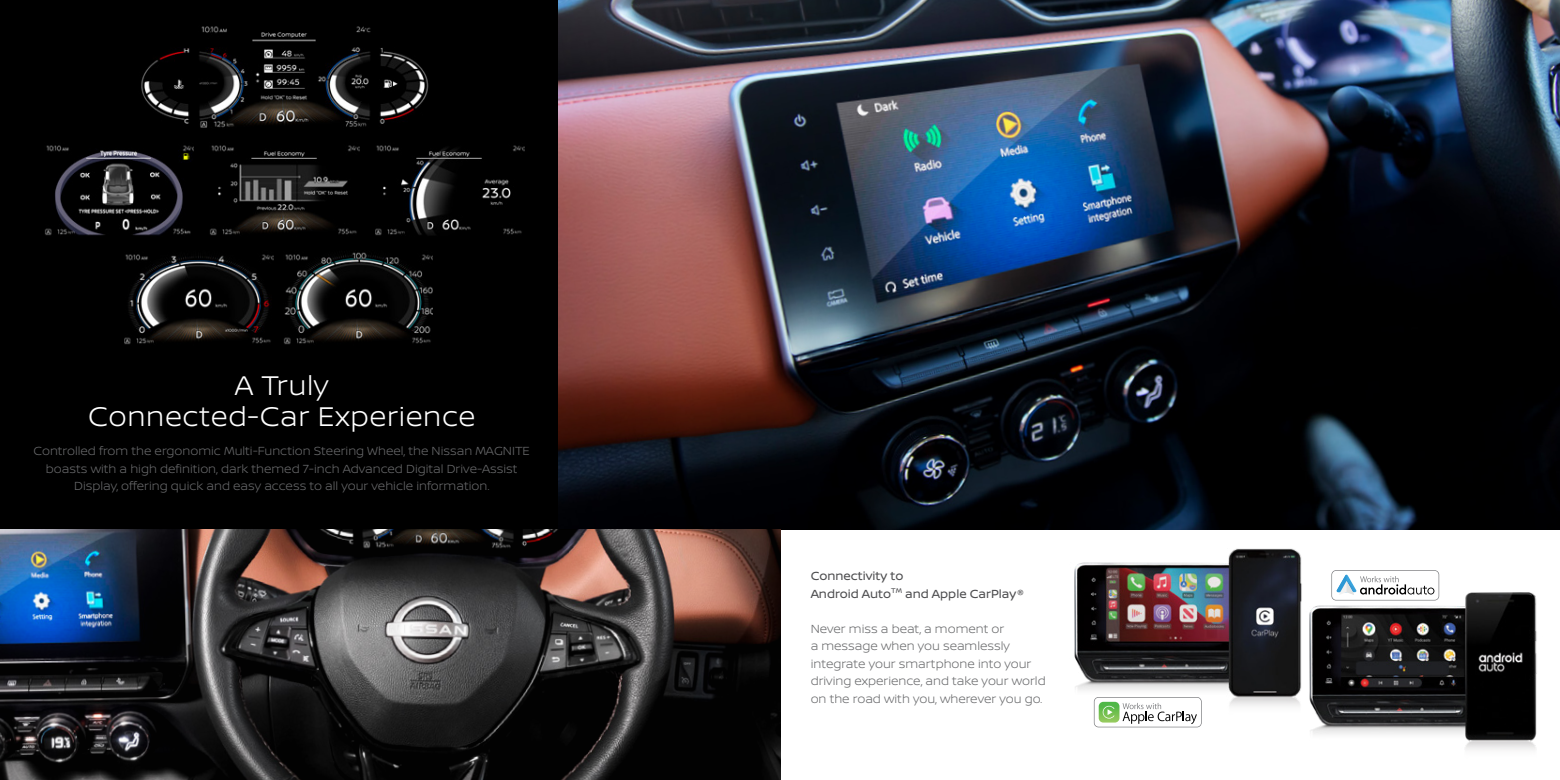
<style>
.page{position:relative;width:1560px;height:780px;background:#fff}
.page>*{position:absolute;margin:0;border:0;box-sizing:border-box;transform-origin:0 0}
.t1{font:300 28.75px/31.2px "Nissan Brand";letter-spacing:.02em;color:#fff;text-align:center}
.t2{font:300 12.5px/17.5px "Nissan Brand";color:#696a6c}
.t3{font:12.5px/17.5px "Nissan Brand";color:#4d4d4f}
</style>
<div class="page">
<div style="left:0;top:0;width:586px;height:529px;background:#000"></div>
<img style="left:558px;top:0;width:1001px;height:529px">
<img style="left:0;top:529px;width:780px;height:251px">
<img style="left:141px;top:26px;width:288px;height:102px">
<img style="left:375px;top:145px;width:149px;height:91px">
<img style="left:45px;top:145px;width:149px;height:91px">
<img style="left:210px;top:145px;width:149px;height:91px">
<img style="left:124px;top:254px;width:149px;height:91px">
<img style="left:284px;top:252px;width:149px;height:93px">
<img style="left:1074px;top:548px;width:228px;height:180px">
<img style="left:1237px;top:575px;width:300px;height:175px">
<svg style="left:1331px;top:570px;width:107px;height:30px"></svg>
<div style="left:1331px;top:571px;width:107px;height:29px;background:#fff;border-radius:4px"></div>
<svg style="left:1336px;top:574px;width:98px;height:20px"></svg>
<svg style="left:1093px;top:697px;width:108px;height:30px"></svg>
<div style="left:1094px;top:697px;width:106px;height:29px;background:#fff;border-radius:4px"></div>
<svg style="left:1098px;top:701px;width:98px;height:23px"></svg>
<h1 class="t1" style="left:88px;top:368px;width:388px">A Truly<br>Connected-Car Experience</h1>
<p class="t2" style="left:33px;top:441px;width:498px;text-align:center">Controlled from the ergonomic Multi-Function Steering Wheel, the Nissan MAGNITE boasts with a high definition, dark themed 7-inch Advanced Digital Drive-Assist<br>Display, offering quick and easy access to all your vehicle information.</p>
<p class="t3" style="left:810px;top:566px;width:215px">Connectivity to<br>Android Auto<sup>TM</sup> and Apple CarPlay®</p>
<p class="t2" style="left:810px;top:619px;width:236px">Never miss a beat, a moment or<br>a message when you seamlessly integrate your smartphone into your driving experience, and take your world on the road with you, wherever you go.</p>
</div>
